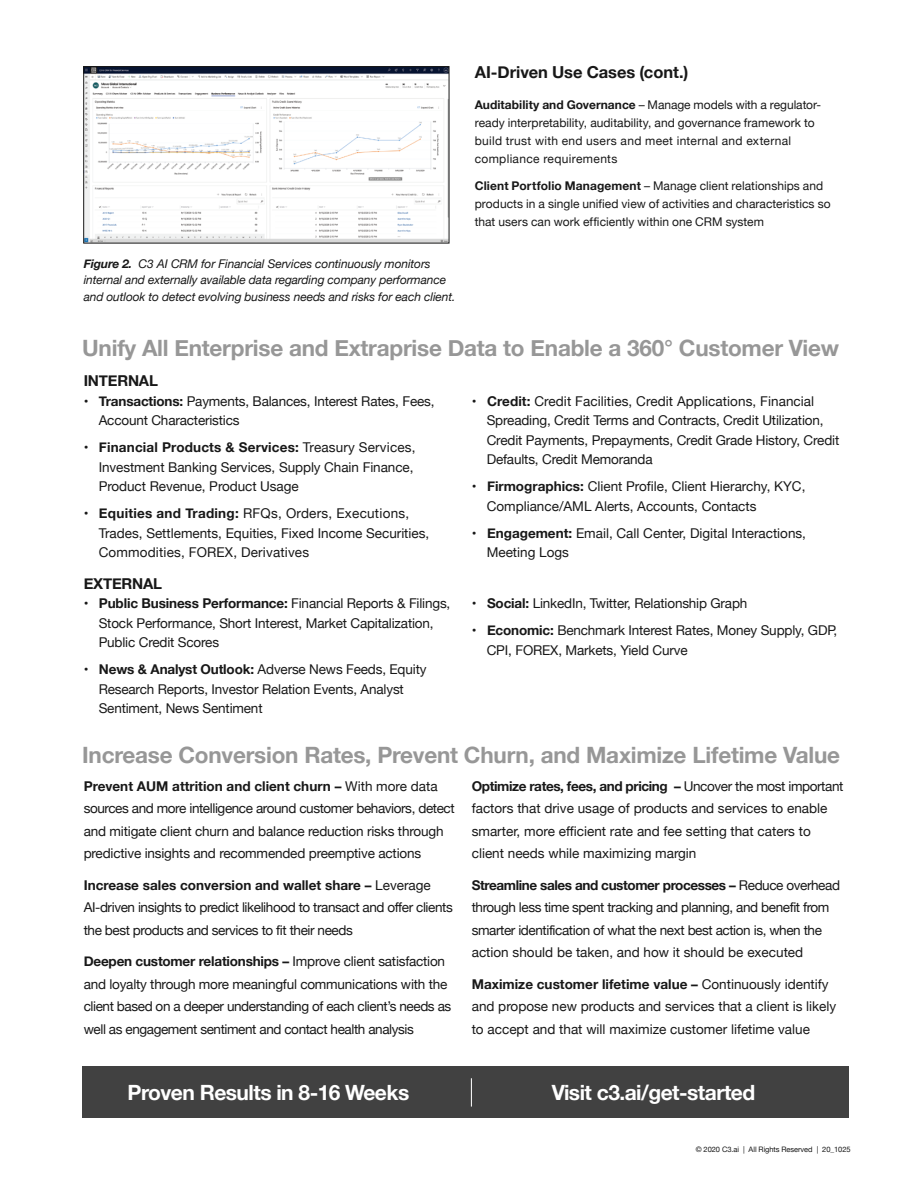
<style>
.page{position:relative;width:918px;height:1188px;background:#fff}
.page>*{position:absolute;margin:0;border:0;box-sizing:border-box;transform-origin:0 0}
.t1{font:700 22.5px "Helvetica Neue";letter-spacing:-.01em;color:#979797}
.t2{font:700 21px "Helvetica Neue";letter-spacing:-.025em;color:#fff}
.t3{font:700 16.5px "Helvetica Neue";letter-spacing:-.005em;color:#181818}
.t4{font:700 15px "Helvetica Neue";letter-spacing:-.01em;color:#181818}
.t5{font:13.5px/19.5px "Helvetica Neue";letter-spacing:-.01em;color:#181818}
.t6{font:13.5px/22.5px "Helvetica Neue";letter-spacing:-.03em;color:#181818}
.t7{font:12px/18px "Helvetica Neue";letter-spacing:.005em;color:#181818}
.t8{font:italic 12px/16.5px "Helvetica Neue";letter-spacing:-.01em;color:#181818}
.t9{font:7.5px "Helvetica Neue";letter-spacing:-.01em;color:#181818}
.s1{font-weight:700}
</style>
<div class="page">
<div style="left:82px;top:1067px;width:767px;height:51px;background:#414141"></div>
<svg style="left:471px;top:1078px;width:1px;height:29px"></svg>
<img style="left:86px;top:68px;width:361px;height:173px">
<div style="left:84px;top:66px;width:365px;height:177px;border:1px solid #181818"></div>
<p class="t3" style="left:475px;top:60px;width:215px">AI-Driven Use Cases (cont.)</p>
<p class="t7" style="left:475px;top:97px;width:348px"><span class="s1">Auditability and Governance</span> – Manage models with a regulator&shy;ready interpretability, auditability, and governance framework to build trust with end users and meet internal and external compliance requirements</p>
<p class="t7" style="left:475px;top:178px;width:357px"><span class="s1">Client Portfolio Management</span> – Manage client relationships and products in a single unified view of activities and characteristics so that users can work efficiently within one CRM system</p>
<p class="t8" style="left:84px;top:256px;width:373px"><span class="s1">Figure 2.</span> C3 AI CRM for Financial Services continuously monitors internal and externally available data regarding company performance and outlook to detect evolving business needs and risks for each client.</p>
<h1 class="t1" style="left:82px;top:330px;width:758px">Unify All Enterprise and Extraprise Data to Enable a 360° Customer View</h1>
<p class="t4" style="left:84px;top:369px;width:76px">INTERNAL</p>
<p class="t5" style="left:99px;top:392px;width:337px;text-indent:-15px">• <span class="s1">Transactions:</span> Payments, Balances, Interest Rates, Fees,<br>Account Characteristics</p>
<p class="t5" style="left:99px;top:438px;width:318px;text-indent:-15px">• <span class="s1">Financial Products &amp; Services:</span> Treasury Services,<br>Investment Banking Services, Supply Chain Finance,<br>Product Revenue, Product Usage</p>
<p class="t5" style="left:99px;top:504px;width:332px;text-indent:-15px">• <span class="s1">Equities and Trading:</span> RFQs, Orders, Executions,<br>Trades, Settlements, Equities, Fixed Income Securities,<br>Commodities, FOREX, Derivatives</p>
<p class="t5" style="left:487px;top:392px;width:354px;text-indent:-15px">• <span class="s1">Credit:</span> Credit Facilities, Credit Applications, Financial Spreading, Credit Terms and Contracts, Credit Utilization, Credit Payments, Prepayments, Credit Grade History, Credit Defaults, Credit Memoranda</p>
<p class="t5" style="left:487px;top:477px;width:320px;text-indent:-15px">• <span class="s1">Firmographics:</span> Client Profile, Client Hierarchy, KYC,<br>Compliance/AML Alerts, Accounts, Contacts</p>
<p class="t5" style="left:487px;top:524px;width:321px;text-indent:-15px">• <span class="s1">Engagement:</span> Email, Call Center, Digital Interactions,<br>Meeting Logs</p>
<p class="t4" style="left:84px;top:572px;width:80px">EXTERNAL</p>
<p class="t5" style="left:99px;top:595px;width:353px;text-indent:-15px">• <span class="s1">Public Business Performance:</span> Financial Reports &amp; Filings,<br>Stock Performance, Short Interest, Market Capitalization,<br>Public Credit Scores</p>
<p class="t5" style="left:99px;top:661px;width:329px;text-indent:-15px">• <span class="s1">News &amp; Analyst Outlook:</span> Adverse News Feeds, Equity<br>Research Reports, Investor Relation Events, Analyst<br>Sentiment, News Sentiment</p>
<p class="t5" style="left:472px;top:595px;width:277px">• <span class="s1">Social:</span> LinkedIn, Twitter, Relationship Graph</p>
<p class="t5" style="left:487px;top:622px;width:352px;text-indent:-15px">• <span class="s1">Economic:</span> Benchmark Interest Rates, Money Supply, GDP,<br>CPI, FOREX, Markets, Yield Curve</p>
<h1 class="t1" style="left:82px;top:737px;width:760px">Increase Conversion Rates, Prevent Churn, and Maximize Lifetime Value</h1>
<p class="t5" style="left:84px;top:775px;width:373px;line-height:22.5px"><span class="s1">Prevent AUM attrition and client churn –</span> With more data sources and more intelligence around customer behaviors, detect and mitigate client churn and balance reduction risks through predictive insights and recommended preemptive actions</p>
<p class="t6" style="left:84px;top:874px;width:371px"><span class="s1">Increase sales conversion and wallet share –</span> Leverage<br>AI-driven insights to predict likelihood to transact and offer clients the best products and services to fit their needs</p>
<p class="t6" style="left:84px;top:951px;width:369px"><span class="s1">Deepen customer relationships –</span> Improve client satisfaction and loyalty through more meaningful communications with the client based on a deeper understanding of each client’s needs as well as engagement sentiment and contact health analysis</p>
<p class="t5" style="left:472px;top:775px;width:373px;line-height:22.5px"><span class="s1">Optimize rates, fees, and pricing –</span> Uncover the most important factors that drive usage of products and services to enable smarter, more efficient rate and fee setting that caters to client needs while maximizing margin</p>
<p class="t6" style="left:472px;top:874px;width:370px"><span class="s1">Streamline sales and customer processes –</span> Reduce overhead through less time spent tracking and planning, and benefit from smarter identification of what the next best action is, when the action should be taken, and how it should be executed</p>
<p class="t5" style="left:472px;top:973px;width:366px;line-height:22.5px"><span class="s1">Maximize customer lifetime value –</span> Continuously identify and propose new products and services that a client is likely to accept and that will maximize customer lifetime value</p>
<h2 class="t2" style="left:128px;top:1076px;width:283px">Proven Results in 8-16 Weeks</h2>
<h2 class="t2" style="left:552px;top:1076px;width:205px">Visit c3.ai/get-started</h2>
<p class="t9" style="left:696px;top:1144px;width:156px">© 2020 C3.ai | All Rights Reserved | 20_1025</p>
</div>
